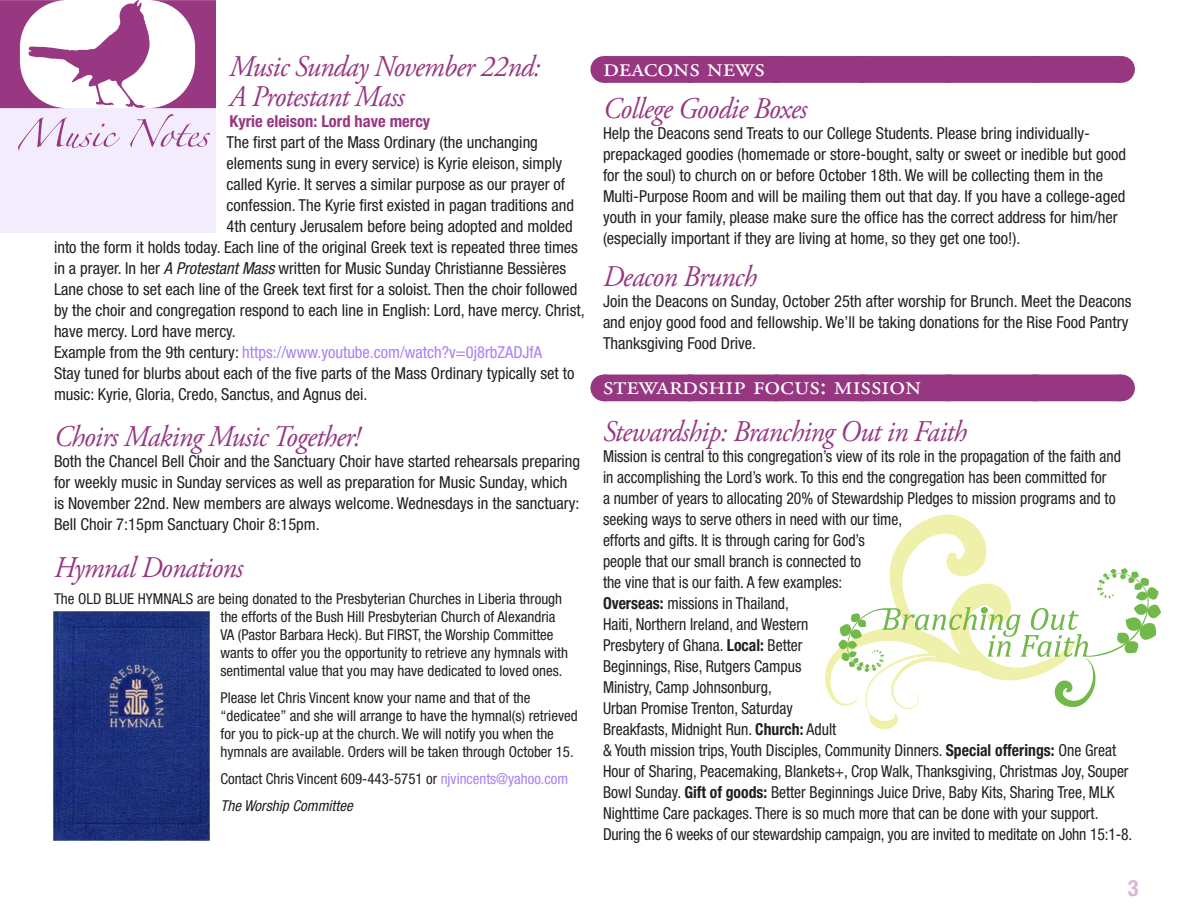
<style>
.page{position:relative;width:1188px;height:918px;background:#fff}
.page>*{position:absolute;margin:0;border:0;box-sizing:border-box;transform-origin:0 0}
.t1{font:italic 30px "Adobe Garamond Pro";letter-spacing:-.025em;color:#973781;scale:.94 1}
.Calendar_Highlight_p{font:26.85px "Adobe Garamond Pro";color:#fff;scale:1.04 1}
.t2{font:700 condensed 22.5px "Helvetica Neue LT Std";color:#d5b7d1}
.t3{font:condensed 16.5px/21px "Helvetica Neue LT Std";color:#231f20}
.t4{font:condensed 16.5px/21px "Helvetica Neue LT Std";color:#231f20;scale:.95 1}
.t5{font:condensed 16.5px "Helvetica Neue LT Std";color:#a880f7}
.t6{font:700 condensed 16.5px "Helvetica Neue LT Std";color:#973781}
.t7{font:condensed 15px/18px "Helvetica Neue LT Std";color:#231f20}
.t8{font:italic condensed 15px "Helvetica Neue LT Std";color:#231f20}
.s1{font-style:italic}
.s2{color:#231f20}
.s3{color:#a880f7}
.s4{font-weight:700}
</style>
<div class="page">
<div style="left:604px;top:56px;width:517px;height:27px;background:#973781"></div>
<svg style="left:692px;top:82px;width:386px;height:1px"></svg>
<svg style="left:1121px;top:56px;width:1px;height:27px"></svg>
<div style="left:604px;top:375px;width:517px;height:26px;background:#973781"></div>
<svg style="left:1121px;top:375px;width:1px;height:26px"></svg>
<div style="left:0;top:108px;width:216px;height:124px;background:#f2ecfd"></div>
<svg style="left:825px;top:514px;width:162px;height:216px"></svg>
<svg style="left:838px;top:568px;width:323px;height:140px"></svg>
<svg style="left:0;top:0;width:216px;height:108px"></svg>
<svg style="left:18px;top:114px;width:192px;height:37px"></svg>
<img style="left:54px;top:612px;width:156px;height:228px">
<p class="t1" style="left:230px;top:48px;width:332px">Music Sunday November 22nd:</p>
<p class="t1" style="left:230px;top:78px;width:188px">A Protestant Mass</p>
<p class="t6" style="left:230px;top:111px;width:202px">Kyrie eleison: Lord have mercy</p>
<p class="t3" style="left:226px;top:131px;width:313px">The first part of the Mass Ordinary (the unchanging</p>
<p class="t3" style="left:226px;top:152px;width:337px">elements sung in every service) is Kyrie eleison, simply</p>
<p class="t3" style="left:226px;top:173px;width:340px">called Kyrie. It serves a similar purpose as our prayer of</p>
<p class="t3" style="left:226px;top:194px;width:349px">confession. The Kyrie first existed in pagan traditions and</p>
<p class="t3" style="left:226px;top:215px;width:348px">4th century Jerusalem before being adopted and molded</p>
<p class="t3" style="left:54px;top:236px;width:526px">into the form it holds today. Each line of the original Greek text is repeated three times</p>
<p class="t3" style="left:54px;top:257px;width:514px">in a prayer. In her <span class="s1">A Protestant Mass</span> written for Music Sunday Christianne Bessières</p>
<p class="t3" style="left:54px;top:278px;width:525px">Lane chose to set each line of the Greek text first for a soloist. Then the choir followed</p>
<p class="t3" style="left:54px;top:299px;width:532px">by the choir and congregation respond to each line in English: Lord, have mercy. Christ,</p>
<p class="t3" style="left:54px;top:320px;width:183px">have mercy. Lord have mercy.</p>
<p class="t5" style="left:54px;top:342px;width:490px"><span class="s2">Example from the 9th century:</span> https://www.youtube.com/watch?v=0j8rbZADJfA</p>
<p class="t3" style="left:54px;top:362px;width:522px">Stay tuned for blurbs about each of the five parts of the Mass Ordinary typically set to music: Kyrie, Gloria, Credo, Sanctus, and Agnus dei.</p>
<p class="t1" style="left:54px;top:419px;width:327px">Choirs Making Music Together!</p>
<p class="t3" style="left:54px;top:451px;width:528px">Both the Chancel Bell Choir and the Sanctuary Choir have started rehearsals preparing for weekly music in Sunday services as well as preparation for Music Sunday, which is November 22nd. New members are always welcome. Wednesdays in the sanctuary:<br>Bell Choir 7:15pm Sanctuary Choir 8:15pm.</p>
<p class="t1" style="left:54px;top:549px;width:203px">Hymnal Donations</p>
<p class="t7" style="left:220px;top:589px;width:349px;text-indent:-166px">The OLD BLUE HYMNALS are being donated to the Presbyterian Churches in Liberia through the efforts of the Bush Hill Presbyterian Church of Alexandria VA (Pastor Barbara Heck). But FIRST, the Worship Committee wants to offer you the opportunity to retrieve any hymnals with sentimental value that you may have dedicated to loved ones.</p>
<p class="t7" style="left:220px;top:688px;width:359px">Please let Chris Vincent know your name and that of the “dedicatee” and she will arrange to have the hymnal(s) retrieved for you to pick-up at the church. We will notify you when the hymnals are available. Orders will be taken through October 15.</p>
<p class="t7" style="left:220px;top:769px;width:349px">Contact Chris Vincent 609-443-5751 or <span class="s3">njvincents@yahoo.com</span></p>
<p class="t8" style="left:220px;top:797px;width:134px">The Worship Committee</p>
<p class="Calendar_Highlight_p" style="left:603px;top:51px;width:157px">deacons news</p>
<p class="t1" style="left:603px;top:90px;width:219px">College Goodie Boxes</p>
<p class="t3" style="left:603px;top:122px;width:525px">Help the Deacons send Treats to our College Students. Please bring individually&shy;prepackaged goodies (homemade or store-bought, salty or sweet or inedible but good for the soul) to church on or before October 18th. We will be collecting them in the Multi-Purpose Room and will be mailing them out that day. If you have a college-aged youth in your family, please make sure the office has the correct address for him/her (especially important if they are living at home, so they get one too!).</p>
<p class="t1" style="left:603px;top:258px;width:165px">Deacon Brunch</p>
<p class="t3" style="left:603px;top:290px;width:530px">Join the Deacons on Sunday, October 25th after worship for Brunch. Meet the Deacons and enjoy good food and fellowship. We’ll be taking donations for the Rise Food Pantry<br>Thanksgiving Food Drive.</p>
<p class="Calendar_Highlight_p" style="left:603px;top:370px;width:308px">stewardship focus: mission</p>
<p class="t1" style="left:603px;top:413px;width:389px">Stewardship: Branching Out in Faith</p>
<p class="t4" style="left:603px;top:445px;width:559px">Mission is central to this congregation’s view of its role in the propagation of the faith and in accomplishing the Lord’s work. To this end the congregation has been committed for<br>a number of years to allocating 20% of Stewardship Pledges to mission programs and to seeking ways to serve others in need with our time,<br>efforts and gifts. It is through caring for God’s<br>people that our small branch is connected to<br>the vine that is our faith. A few examples:<br><span class="s4">Overseas:</span> missions in Thailand,<br>Haiti, Northern Ireland, and Western<br>Presbytery of Ghana. <span class="s4">Local:</span> Better<br>Beginnings, Rise, Rutgers Campus<br>Ministry, Camp Johnsonburg,<br>Urban Promise Trenton, Saturday<br>Breakfasts, Midnight Run. <span class="s4">Church:</span> Adult<br>&amp; Youth mission trips, Youth Disciples, Community Dinners. <span class="s4">Special offerings:</span> One Great Hour of Sharing, Peacemaking, Blankets+, Crop Walk, Thanksgiving, Christmas Joy, Souper Bowl Sunday. <span class="s4">Gift of goods:</span> Better Beginnings Juice Drive, Baby Kits, Sharing Tree, MLK Nighttime Care packages. There is so much more that can be done with your support.<br>During the 6 weeks of our stewardship campaign, you are invited to meditate on John 15:1-8.</p>
<h3 class="t2" style="left:1128px;top:874px;width:12px">3</h3>
</div>
